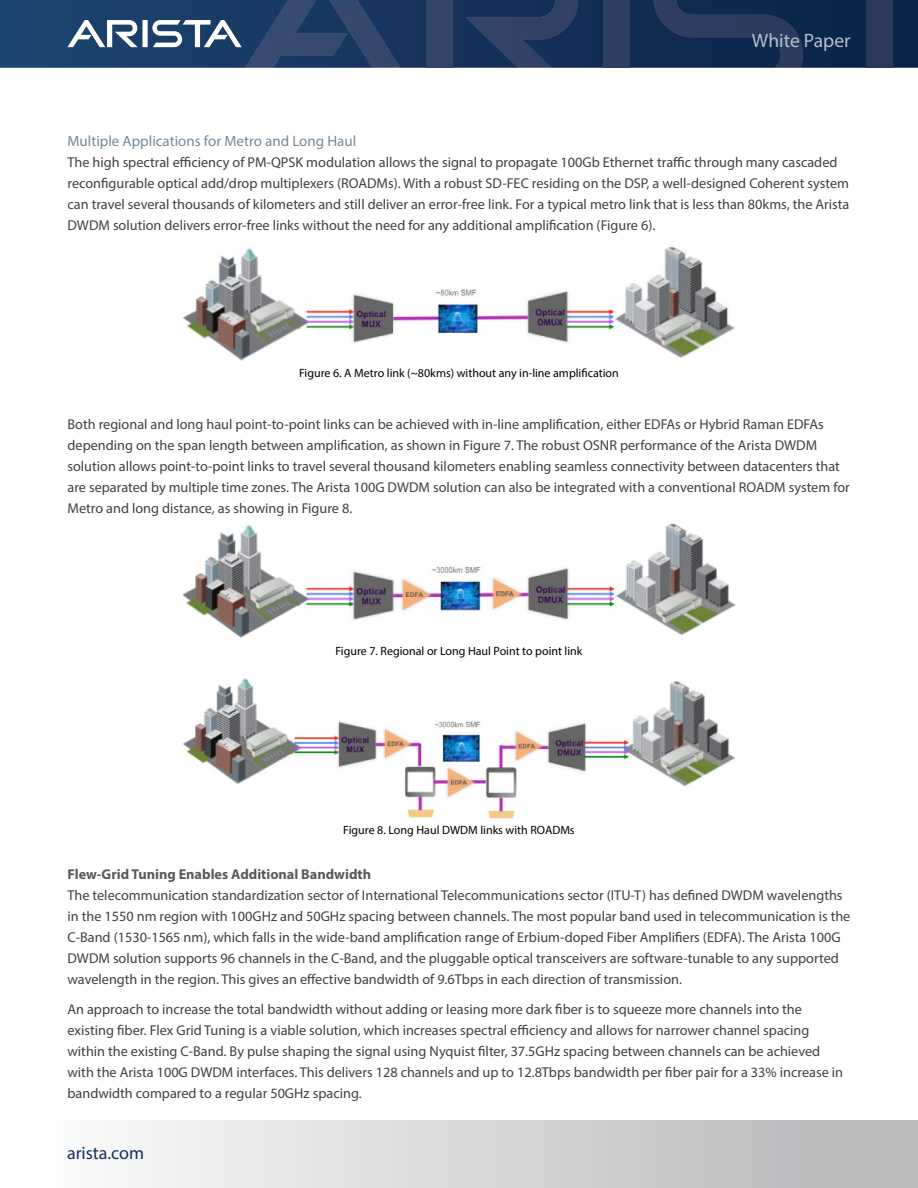
<style>
.page{position:relative;width:918px;height:1188px;background:#fff}
.page>*{position:absolute;margin:0;border:0;box-sizing:border-box;transform-origin:0 0}
.t1{font:19.5px "Myriad Pro";color:#b1c0c9}
.t2{font:18px "Myriad Pro";color:#16325c}
.t3{font:15px "Myriad Pro";color:#748a96}
.t4{font:14.25px/21px "Myriad Pro";color:#414042}
.t5{font:700 14.25px "Myriad Pro";color:#58595b}
.t6{font:12px "Myriad Pro";color:#000}
</style>
<div class="page">
<svg style="left:0;top:0;width:918px;height:68px;background:#13325a"></svg>
<div style="left:426px;top:0;width:26px;height:68px;background:#34446a"></div>
<svg style="left:465px;top:0;width:113px;height:68px;background:#22385f"></svg>
<svg style="left:67px;top:0;width:333px;height:68px;background:#334f75"></svg>
<div style="left:604px;top:0;width:26px;height:68px;background:#2f3f63"></div>
<svg style="left:654px;top:0;width:149px;height:68px;background:#1a3156"></svg>
<div style="left:867px;top:0;width:26px;height:68px;background:#2a385a"></div>
<div style="left:0;top:1120px;width:918px;height:68px;background:linear-gradient(to right,#fff,#b3b5b7)"></div>
<img style="left:183px;top:246px;width:552px;height:115px">
<img style="left:183px;top:523px;width:552px;height:115px">
<img style="left:183px;top:678px;width:552px;height:140px">
<h1 class="t1" style="left:752px;top:29px;width:100px">White Paper</h1>
<p class="t3" style="left:68px;top:132px;width:290px">Multiple Applications for Metro and Long Haul</p>
<p class="t4" style="left:68px;top:152px;width:783px">The high spectral efficiency of PM-QPSK modulation allows the signal to propagate 100Gb Ethernet traffic through many cascaded reconfigurable optical add/drop multiplexers (ROADMs). With a robust SD-FEC residing on the DSP, a well-designed Coherent system can travel several thousands of kilometers and still deliver an error-free link. For a typical metro link that is less than 80kms, the Arista DWDM solution delivers error-free links without the need for any additional amplification (Figure 6).</p>
<p class="t6" style="left:299px;top:365px;width:321px">Figure 6. A Metro link (~80kms) without any in-line amplification</p>
<p class="t4" style="left:68px;top:413px;width:784px">Both regional and long haul point-to-point links can be achieved with in-line amplification, either EDFAs or Hybrid Raman EDFAs depending on the span length between amplification, as shown in Figure 7. The robust OSNR performance of the Arista DWDM solution allows point-to-point links to travel several thousand kilometers enabling seamless connectivity between datacenters that are separated by multiple time zones. The Arista 100G DWDM solution can also be integrated with a conventional ROADM system for Metro and long distance, as showing in Figure 8.</p>
<p class="t6" style="left:335px;top:644px;width:249px">Figure 7. Regional or Long Haul Point to point link</p>
<p class="t6" style="left:343px;top:823px;width:233px">Figure 8. Long Haul DWDM links with ROADMs</p>
<p class="t5" style="left:68px;top:865px;width:305px">Flew-Grid Tuning Enables Additional Bandwidth</p>
<p class="t4" style="left:68px;top:884px;width:784px">The telecommunication standardization sector of International Telecommunications sector (ITU-T) has defined DWDM wavelengths in the 1550 nm region with 100GHz and 50GHz spacing between channels. The most popular band used in telecommunication is the C-Band (1530-1565 nm), which falls in the wide-band amplification range of Erbium-doped Fiber Amplifiers (EDFA). The Arista 100G DWDM solution supports 96 channels in the C-Band, and the pluggable optical transceivers are software-tunable to any supported wavelength in the region. This gives an effective bandwidth of 9.6Tbps in each direction of transmission.</p>
<p class="t4" style="left:68px;top:999px;width:777px">An approach to increase the total bandwidth without adding or leasing more dark fiber is to squeeze more channels into the existing fiber. Flex Grid Tuning is a viable solution, which increases spectral efficiency and allows for narrower channel spacing within the existing C-Band. By pulse shaping the signal using Nyquist filter, 37.5GHz spacing between channels can be achieved with the Arista 100G DWDM interfaces. This delivers 128 channels and up to 12.8Tbps bandwidth per fiber pair for a 33% increase in bandwidth compared to a regular 50GHz spacing.</p>
<p class="t2" style="left:67px;top:1142px;width:79px">arista.com</p>
</div>
